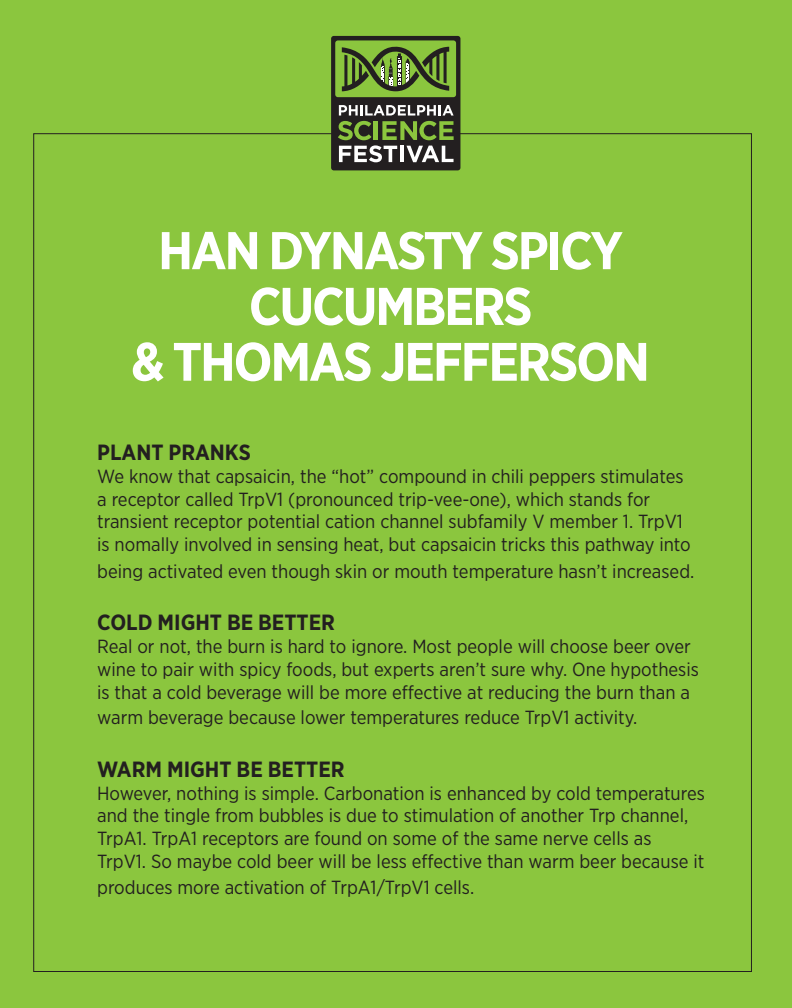
<style>
.page{position:relative;width:792px;height:1008px;background:#8bc63e}
.page>*{position:absolute;margin:0;border:0;box-sizing:border-box;transform-origin:0 0}
.t1{font:700 54px "Gotham Narrow";letter-spacing:-.04em;color:#fff}
.t2{font:700 53px/55.8px "Gotham Narrow";letter-spacing:-.04em;color:#fff;text-align:center}
.t3{font:700 22px "Gotham Narrow";color:#231f20}
.t4{font:19px/22.8px "Gotham Narrow";color:#231f20}
</style>
<div class="page">
<div style="left:331px;top:36px;width:129px;height:134px;background:#231f20;border-radius:3px"></div>
<div style="left:335px;top:40px;width:121px;height:57px;background:#8bc63e;border-radius:3px"></div>
<svg style="left:338px;top:105px;width:116px;height:57px"></svg>
<svg style="left:342px;top:46px;width:107px;height:45px"></svg>
<h2 class="t2" style="left:158px;top:222px;width:434px">HAN DYNASTY SPICY<br>CUCUMBERS</h2>
<h1 class="t1" style="left:131px;top:327px;width:520px">&amp; THOMAS JEFFERSON</h1>
<p class="t3" style="left:97px;top:438px;width:14px">PLANT</p>
<p class="t3" style="left:169px;top:438px;width:15px">PRANK</p>
<p class="t3" style="left:239px;top:438px;width:14px">S</p>
<p class="t4" style="left:97px;top:464px;width:595px">We know that capsaicin, the “hot” compound in chili peppers stimulates a receptor called TrpV1 (pronounced trip-vee-one), which stands for transient receptor potential cation channel subfamily V member 1. TrpV1 is nomally involved in sensing heat, but capsaicin tricks this pathway into</p>
<p class="t4" style="left:97px;top:559px;width:599px">being activated even though skin or mouth temperature hasn’t increased.</p>
<p class="t3" style="left:97px;top:609px;width:28px">COLD</p>
<p class="t3" style="left:158px;top:609px;width:14px">MIGHT</p>
<p class="t3" style="left:227px;top:609px;width:59px">BE BETTER</p>
<p class="t4" style="left:97px;top:635px;width:603px">Real or not, the burn is hard to ignore. Most people will choose beer over wine to pair with spicy foods, but experts aren’t sure why. One hypothesis is that a cold beverage will be more effective at reducing the burn than a</p>
<p class="t4" style="left:97px;top:706px;width:542px">warm beverage because lower temperatures reduce TrpV1 activity.</p>
<p class="t3" style="left:97px;top:755px;width:17px">WARM</p>
<p class="t3" style="left:167px;top:755px;width:14px">MIGHT</p>
<p class="t3" style="left:237px;top:755px;width:59px">BE BETTER</p>
<p class="t4" style="left:97px;top:781px;width:609px">However, nothing is simple. Carbonation is enhanced by cold temperatures and the tingle from bubbles is due to stimulation of another Trp channel, TrpA1. TrpA1 receptors are found on some of the same nerve cells as TrpV1. So maybe cold beer will be less effective than warm beer because it</p>
<p class="t4" style="left:97px;top:875px;width:379px">produces more activation of TrpA1/TrpV1 cells.</p>
</div>
